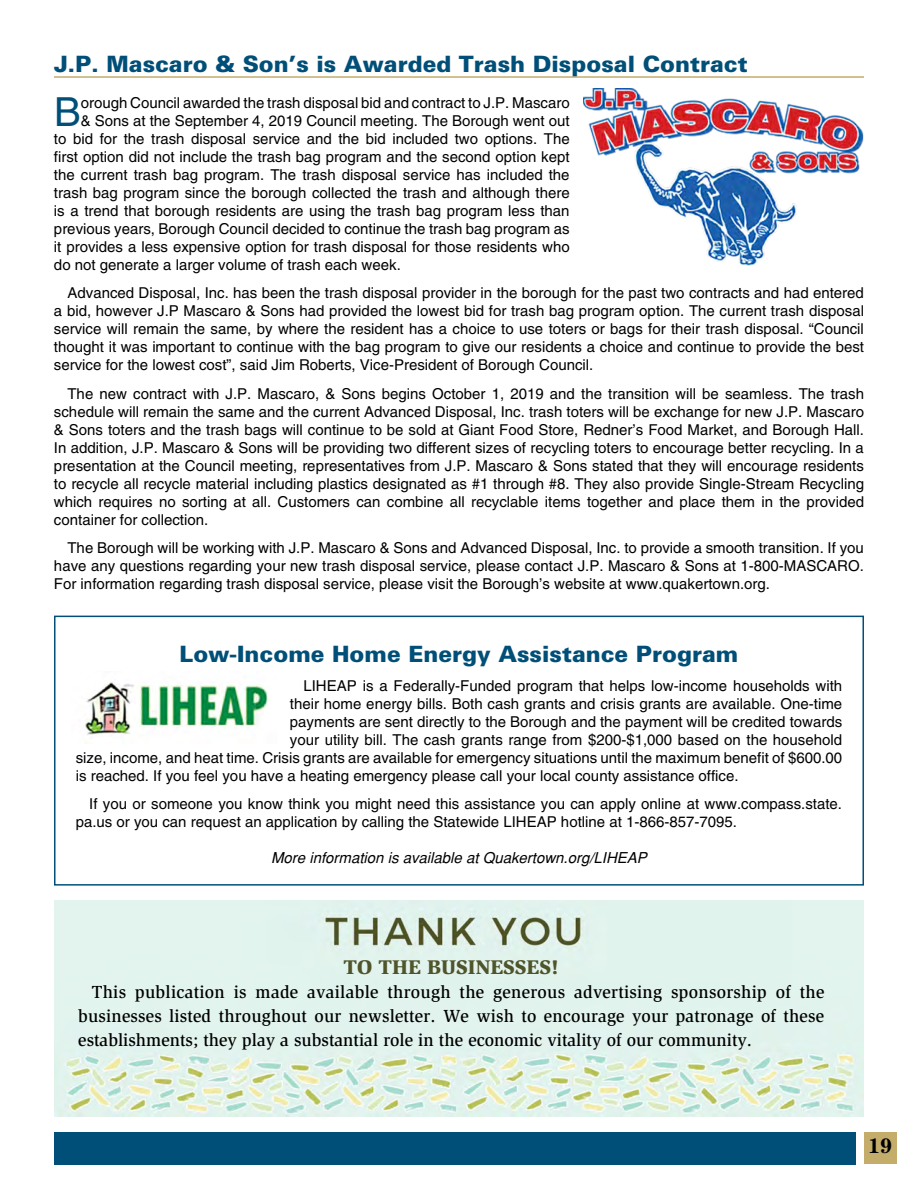
<style>
.page{position:relative;width:918px;height:1188px;background:#fff}
.page>*{position:absolute;margin:0;border:0;box-sizing:border-box;transform-origin:0 0}
.t1{font:40.05px "Helvetica";color:#004f78}
.t2{font:900 22.5px "Univers";color:#004f78}
.t3{font:700 21px "Century";color:#000}
.t4{font:900 20.4px "Slimbach";color:#4f542a}
.t5{font:500 18px/24px "Slimbach";color:#000;text-align:justify}
.t6{font:15px/18px "Helvetica";color:#000;text-align:justify}
.t7{font:italic 15px "Helvetica";color:#000}
</style>
<div class="page">
<div style="left:55px;top:1132px;width:801px;height:33px;background:#004f78"></div>
<div style="left:864px;top:1132px;width:32px;height:32px;background:#c4ad6b"></div>
<hr style="left:54px;top:76px;width:810px;height:2px;background:#c4ad6b">
<img style="left:583px;top:89px;width:281px;height:176px">
<div style="left:54px;top:616px;width:810px;height:270px;border:2px solid #004f78"></div>
<img style="left:84px;top:682px;width:185px;height:61px">
<img style="left:54px;top:901px;width:810px;height:216px">
<h2 class="t2" style="left:54px;top:50px;width:695px">J.P. Mascaro &amp; Son’s is Awarded Trash Disposal Contract</h2>
<h1 class="t1" style="left:54px;top:89px;width:28px">B</h1>
<p class="t6" style="left:81px;top:94px;width:491px">orough Council awarded the trash disposal bid and contract to J.P. Mascaro</p>
<p class="t6" style="left:81px;top:112px;width:490px">&amp; Sons at the September 4, 2019 Council meeting. The Borough went out</p>
<p class="t6" style="left:54px;top:130px;width:517px">to bid for the trash disposal service and the bid included two options. The</p>
<p class="t6" style="left:54px;top:148px;width:517px">first option did not include the trash bag program and the second option kept</p>
<p class="t6" style="left:54px;top:166px;width:517px">the current trash bag program. The trash disposal service has included the</p>
<p class="t6" style="left:54px;top:184px;width:517px">trash bag program since the borough collected the trash and although there</p>
<p class="t6" style="left:54px;top:202px;width:517px">is a trend that borough residents are using the trash bag program less than</p>
<p class="t6" style="left:54px;top:220px;width:517px">previous years, Borough Council decided to continue the trash bag program as</p>
<p class="t6" style="left:54px;top:238px;width:517px">it provides a less expensive option for trash disposal for those residents who</p>
<p class="t6" style="left:54px;top:256px;width:348px">do not generate a larger volume of trash each week.</p>
<p class="t6" style="left:54px;top:284px;width:812px;text-indent:14px">Advanced Disposal, Inc. has been the trash disposal provider in the borough for the past two contracts and had entered a bid, however J.P Mascaro &amp; Sons had provided the lowest bid for trash bag program option. The current trash disposal service will remain the same, by where the resident has a choice to use toters or bags for their trash disposal. “Council thought it was important to continue with the bag program to give our residents a choice and continue to provide the best service for the lowest cost”, said Jim Roberts, Vice-President of Borough Council.</p>
<p class="t6" style="left:54px;top:385px;width:812px;text-indent:14px">The new contract with J.P. Mascaro, &amp; Sons begins October 1, 2019 and the transition will be seamless. The trash schedule will remain the same and the current Advanced Disposal, Inc. trash toters will be exchange for new J.P. Mascaro &amp; Sons toters and the trash bags will continue to be sold at Giant Food Store, Redner’s Food Market, and Borough Hall.<br>In addition, J.P. Mascaro &amp; Sons will be providing two different sizes of recycling toters to encourage better recycling. In a presentation at the Council meeting, representatives from J.P. Mascaro &amp; Sons stated that they will encourage residents to recycle all recycle material including plastics designated as #1 through #8. They also provide Single-Stream Recycling which requires no sorting at all. Customers can combine all recyclable items together and place them in the provided container for collection.</p>
<p class="t6" style="left:54px;top:539px;width:811px;text-indent:14px">The Borough will be working with J.P. Mascaro &amp; Sons and Advanced Disposal, Inc. to provide a smooth transition. If you have any questions regarding your new trash disposal service, please contact J.P. Mascaro &amp; Sons at 1-800-MASCARO.<br>For information regarding trash disposal service, please visit the Borough’s website at www.quakertown.org.</p>
<h2 class="t2" style="left:180px;top:640px;width:560px">Low-Income Home Energy Assistance Program</h2>
<p class="t6" style="left:303px;top:676px;width:540px">LIHEAP is a Federally-Funded program that helps low-income households with</p>
<p class="t6" style="left:290px;top:694px;width:554px">their home energy bills. Both cash grants and crisis grants are available. One-time</p>
<p class="t6" style="left:290px;top:712px;width:554px">payments are sent directly to the Borough and the payment will be credited towards</p>
<p class="t6" style="left:290px;top:730px;width:554px">your utility bill. The cash grants range from $200-$1,000 based on the household</p>
<p class="t6" style="left:76px;top:748px;width:768px">size, income, and heat time. Crisis grants are available for emergency situations until the maximum benefit of $600.00</p>
<p class="t6" style="left:76px;top:766px;width:664px">is reached. If you feel you have a heating emergency please call your local county assistance office.</p>
<p class="t6" style="left:76px;top:795px;width:768px;text-indent:14px">If you or someone you know think you might need this assistance you can apply online at www.compass.state. pa.us or you can request an application by calling the Statewide LIHEAP hotline at 1-866-857-7095.</p>
<p class="t7" style="left:271px;top:849px;width:377px">More information is available at Quakertown.org/LIHEAP</p>
<h3 class="t4" style="left:344px;top:954px;width:217px">TO THE BUSINESSES!</h3>
<p class="t5" style="left:78px;top:979px;width:748px;text-indent:13px">This publication is made available through the generous advertising sponsorship of the businesses listed throughout our newsletter. We wish to encourage your patronage of these establishments; they play a substantial role in the economic vitality of our community.</p>
<h3 class="t3" style="left:868px;top:1134px;width:26px">19</h3>
</div>
